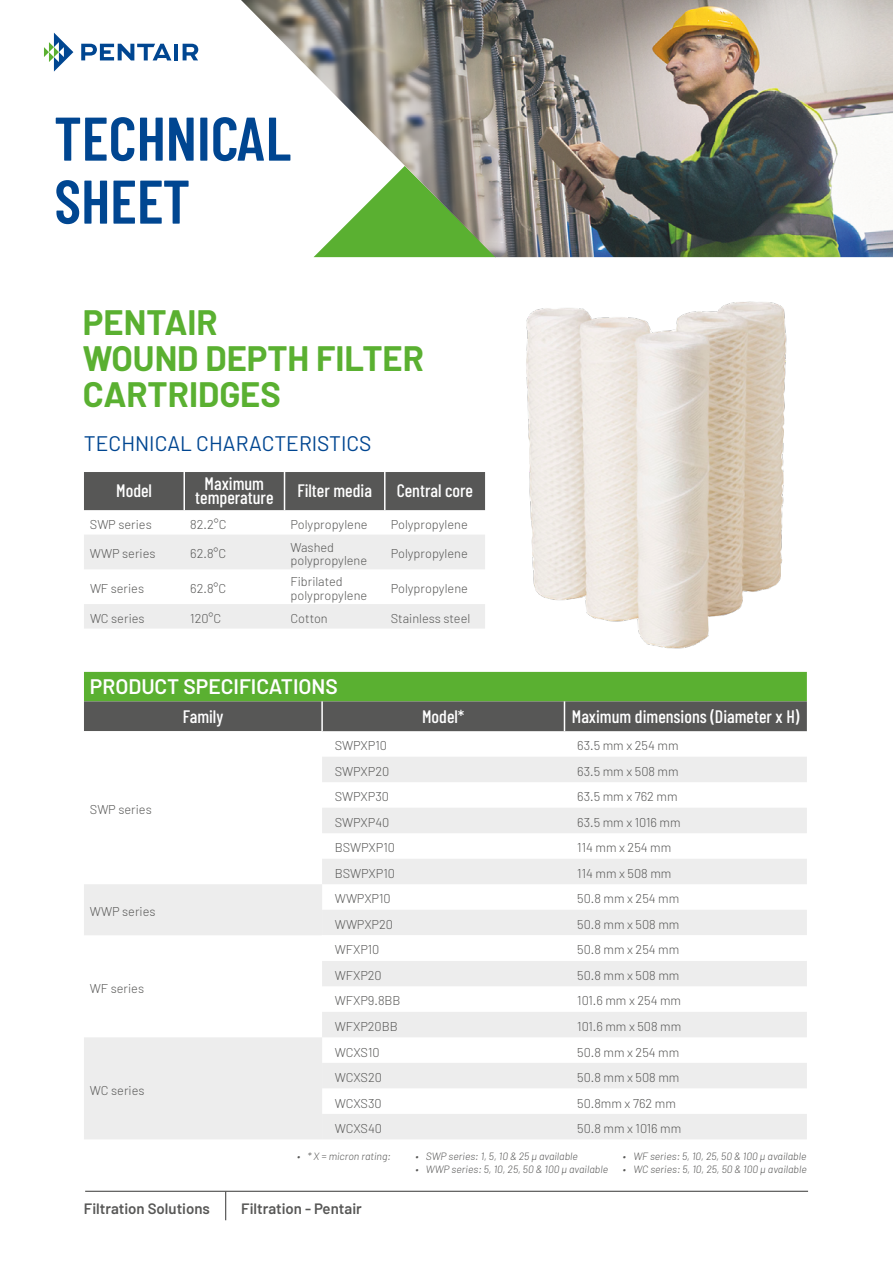
<style>
.page{position:relative;width:893px;height:1263px;background:#fff}
.page>*{position:absolute;margin:0;border:0;box-sizing:border-box;transform-origin:0 0}
.t1{font:600 61.5px/63px "Barlow Condensed";color:#004691}
.t2{font:700 34.5px/36px "Barlow";color:#5ab031}
.t3{font:21px "Barlow";color:#004691}
.t4{font:600 21px "Barlow";color:#fff}
.t5{font:500 18px/13.5px "Barlow Condensed";color:#fff;text-align:center}
.t6{font:600 15px "Barlow";color:#575756}
.t7{font:300 12.75px/13.5px "Barlow";color:#575756}
.t8{font:italic 300 10.5px "Barlow";color:#575756}
</style>
<div class="page">
<svg style="left:44px;top:33px;width:29px;height:39px"></svg>
<svg style="left:81px;top:44px;width:90px;height:16px"></svg>
<hr style="left:174px;top:44px;width:4px;height:16px;background:#004691">
<svg style="left:183px;top:44px;width:15px;height:16px"></svg>
<hr style="left:85px;top:1191px;width:723px;height:1px;background:#575756">
<svg style="left:225px;top:1192px;width:1px;height:28px"></svg>
<img style="left:241px;top:0;width:652px;height:257px">
<svg style="left:84px;top:672px;width:723px;height:59px;background:#598145"></svg>
<svg style="left:84px;top:757px;width:723px;height:382px"></svg>
<svg style="left:322px;top:808px;width:485px;height:331px;fill:#ededed"></svg>
<hr style="left:321px;top:701px;width:2px;height:30px;background:#fff">
<hr style="left:564px;top:701px;width:1px;height:30px;background:#fff">
<svg style="left:321px;top:935px;width:486px;height:26px"></svg>
<img style="left:495px;top:254px;width:326px;height:426px">
<div style="left:84px;top:472px;width:401px;height:38px;background:#575756"></div>
<svg style="left:84px;top:535px;width:401px;height:93px"></svg>
<hr style="left:183px;top:472px;width:2px;height:38px;background:#fff">
<hr style="left:284px;top:472px;width:1px;height:38px;background:#fff">
<hr style="left:384px;top:472px;width:2px;height:38px;background:#fff">
<h1 class="t1" style="left:54px;top:105px;width:239px">TECHNICAL<br>SHEET</h1>
<h2 class="t2" style="left:83px;top:304px;width:343px">PENTAIR<br>WOUND DEPTH FILTER<br>CARTRIDGES</h2>
<h3 class="t3" style="left:84px;top:430px;width:289px">TECHNICAL CHARACTERISTICS</h3>
<h3 class="t5" style="left:116px;top:483px;width:37px">Model</h3>
<h3 class="t5" style="left:195px;top:477px;width:80px">Maximum temperature</h3>
<h3 class="t5" style="left:297px;top:483px;width:76px">Filter media</h3>
<h3 class="t5" style="left:397px;top:483px;width:78px">Central core</h3>
<p class="t7" style="left:90px;top:517px;width:63px">SWP series</p>
<p class="t7" style="left:190px;top:517px;width:38px">82.2°C</p>
<p class="t7" style="left:291px;top:517px;width:79px">Polypropylene</p>
<p class="t7" style="left:391px;top:517px;width:79px">Polypropylene</p>
<p class="t7" style="left:90px;top:547px;width:67px">WWP series</p>
<p class="t7" style="left:190px;top:547px;width:37px">62.8°C</p>
<p class="t7" style="left:291px;top:540px;width:78px">Washed polypropylene</p>
<p class="t7" style="left:391px;top:547px;width:79px">Polypropylene</p>
<p class="t7" style="left:90px;top:581px;width:56px">WF series</p>
<p class="t7" style="left:190px;top:581px;width:37px">62.8°C</p>
<p class="t7" style="left:291px;top:575px;width:78px">Fibrilated polypropylene</p>
<p class="t7" style="left:391px;top:581px;width:79px">Polypropylene</p>
<p class="t7" style="left:90px;top:611px;width:56px">WC series</p>
<p class="t7" style="left:190px;top:611px;width:32px">120°C</p>
<p class="t7" style="left:291px;top:611px;width:39px">Cotton</p>
<p class="t7" style="left:391px;top:611px;width:81px">Stainless steel</p>
<h3 class="t4" style="left:90px;top:673px;width:249px">PRODUCT SPECIFICATIONS</h3>
<h3 class="t5" style="left:183px;top:709px;width:42px">Family</h3>
<h3 class="t5" style="left:422px;top:709px;width:44px">Model*</h3>
<h3 class="t5" style="left:572px;top:709px;width:229px">Maximum dimensions (Diameter x H)</h3>
<p class="t7" style="left:90px;top:802px;width:63px">SWP series</p>
<p class="t7" style="left:90px;top:904px;width:67px">WWP series</p>
<p class="t7" style="left:90px;top:981px;width:56px">WF series</p>
<p class="t7" style="left:90px;top:1083px;width:56px">WC series</p>
<p class="t7" style="left:335px;top:739px;width:54px">SWPXP10</p>
<p class="t7" style="left:577px;top:739px;width:103px">63.5 mm x 254 mm</p>
<p class="t7" style="left:335px;top:764px;width:56px">SWPXP20</p>
<p class="t7" style="left:577px;top:764px;width:103px">63.5 mm x 508 mm</p>
<p class="t7" style="left:335px;top:790px;width:56px">SWPXP30</p>
<p class="t7" style="left:577px;top:790px;width:102px">63.5 mm x 762 mm</p>
<p class="t7" style="left:335px;top:815px;width:56px">SWPXP40</p>
<p class="t7" style="left:577px;top:815px;width:105px">63.5 mm x 1016 mm</p>
<p class="t7" style="left:335px;top:841px;width:62px">BSWPXP10</p>
<p class="t7" style="left:577px;top:841px;width:96px">114 mm x 254 mm</p>
<p class="t7" style="left:335px;top:866px;width:62px">BSWPXP10</p>
<p class="t7" style="left:577px;top:866px;width:96px">114 mm x 508 mm</p>
<p class="t7" style="left:335px;top:892px;width:57px">WWPXP10</p>
<p class="t7" style="left:577px;top:892px;width:104px">50.8 mm x 254 mm</p>
<p class="t7" style="left:335px;top:917px;width:60px">WWPXP20</p>
<p class="t7" style="left:577px;top:917px;width:104px">50.8 mm x 508 mm</p>
<p class="t7" style="left:335px;top:943px;width:46px">WFXP10</p>
<p class="t7" style="left:577px;top:943px;width:104px">50.8 mm x 254 mm</p>
<p class="t7" style="left:335px;top:968px;width:48px">WFXP20</p>
<p class="t7" style="left:577px;top:968px;width:104px">50.8 mm x 508 mm</p>
<p class="t7" style="left:335px;top:994px;width:67px">WFXP9.8BB</p>
<p class="t7" style="left:577px;top:994px;width:105px">101.6 mm x 254 mm</p>
<p class="t7" style="left:335px;top:1019px;width:64px">WFXP20BB</p>
<p class="t7" style="left:577px;top:1019px;width:106px">101.6 mm x 508 mm</p>
<p class="t7" style="left:335px;top:1045px;width:46px">WCXS10</p>
<p class="t7" style="left:577px;top:1045px;width:104px">50.8 mm x 254 mm</p>
<p class="t7" style="left:335px;top:1070px;width:49px">WCXS20</p>
<p class="t7" style="left:577px;top:1070px;width:104px">50.8 mm x 508 mm</p>
<p class="t7" style="left:335px;top:1096px;width:48px">WCXS30</p>
<p class="t7" style="left:577px;top:1096px;width:100px">50.8mm x 762 mm</p>
<p class="t7" style="left:335px;top:1121px;width:49px">WCXS40</p>
<p class="t7" style="left:577px;top:1121px;width:106px">50.8 mm x 1016 mm</p>
<p class="t8" style="left:297px;top:1149px;width:95px">• * X = micron rating:</p>
<p class="t8" style="left:415px;top:1149px;width:164px">• SWP series: 1, 5, 10 &amp; 25 µ available</p>
<p class="t8" style="left:415px;top:1163px;width:194px">• WWP series: 5, 10, 25, 50 &amp; 100 µ available</p>
<p class="t8" style="left:623px;top:1149px;width:185px">• WF series: 5, 10, 25, 50 &amp; 100 µ available</p>
<p class="t8" style="left:623px;top:1163px;width:185px">• WC series: 5, 10, 25, 50 &amp; 100 µ available</p>
<p class="t6" style="left:84px;top:1200px;width:128px">Filtration Solutions</p>
<p class="t6" style="left:241px;top:1200px;width:122px">Filtration - Pentair</p>
</div>
